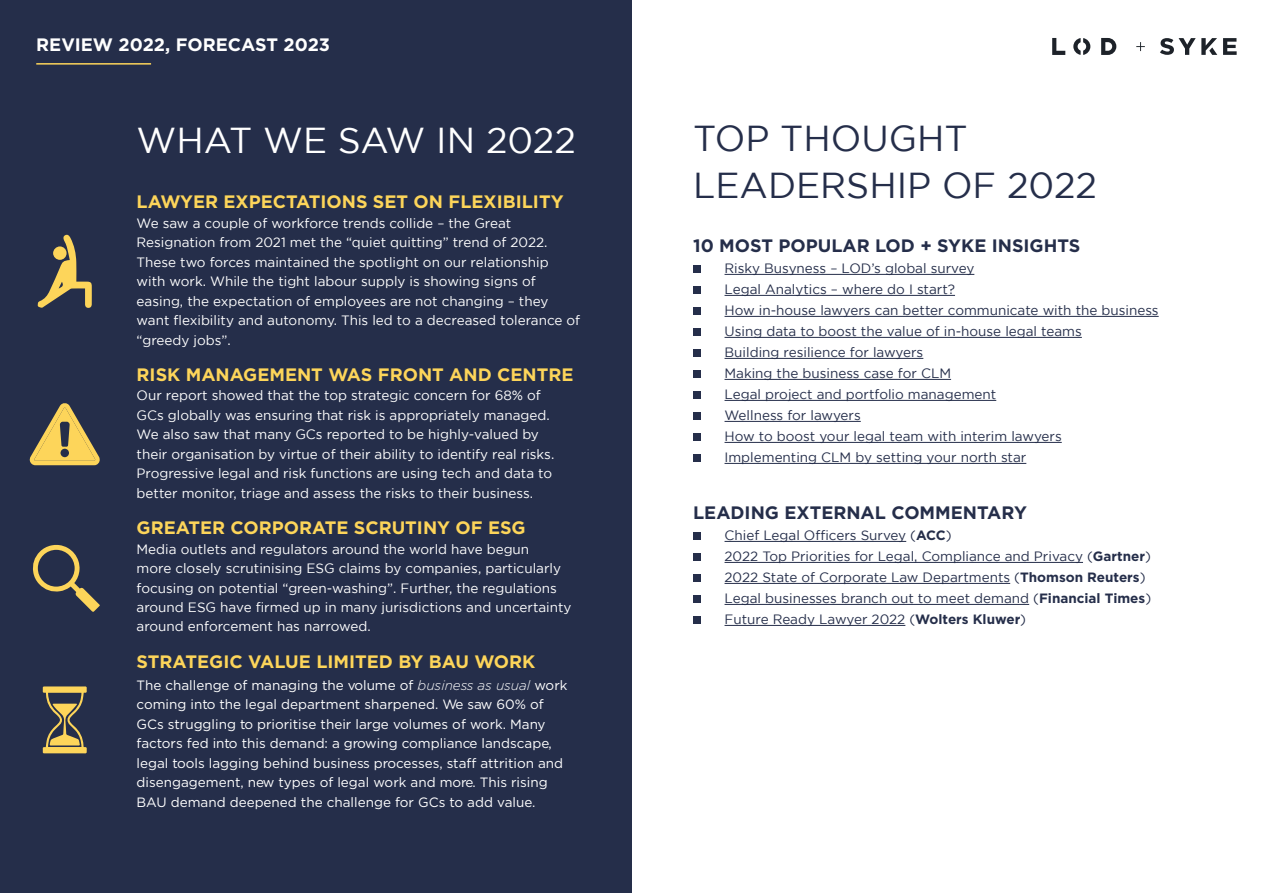
<style>
.page{position:relative;width:1263px;height:893px;background:#fff}
.page>*{position:absolute;margin:0;border:0;box-sizing:border-box;transform-origin:0 0}
.t1{font:36px/46.8px "Gotham";color:#252e4a}
.t2{font:36px "Gotham";color:#fff}
.t3{font:700 18px "Gotham";color:#fdd55a}
.t4{font:700 18px "Gotham";color:#252e4a}
.t5{font:700 18px "Gotham";color:#fff}
.t6{font:13.5px/19.5px "Gotham";color:#fff}
.t7{font:13.5px/21px "Gotham";color:#252e4a}
.s1{font-weight:300;font-style:italic}
.s2{font-weight:700}
</style>
<div class="page">
<div style="left:0;top:0;width:631px;height:893px;background:#252e4a"></div>
<hr style="left:724px;top:274px;width:250px;height:1px;background:#252e4a">
<hr style="left:724px;top:295px;width:231px;height:1px;background:#252e4a">
<hr style="left:724px;top:316px;width:435px;height:1px;background:#252e4a">
<hr style="left:724px;top:337px;width:358px;height:1px;background:#252e4a">
<hr style="left:724px;top:358px;width:199px;height:1px;background:#252e4a">
<hr style="left:724px;top:379px;width:227px;height:1px;background:#252e4a">
<hr style="left:724px;top:400px;width:272px;height:1px;background:#252e4a">
<hr style="left:724px;top:421px;width:137px;height:1px;background:#252e4a">
<hr style="left:724px;top:442px;width:338px;height:1px;background:#252e4a">
<hr style="left:724px;top:463px;width:302px;height:1px;background:#252e4a">
<hr style="left:724px;top:541px;width:182px;height:1px;background:#252e4a">
<hr style="left:724px;top:562px;width:359px;height:1px;background:#252e4a">
<hr style="left:724px;top:583px;width:286px;height:1px;background:#252e4a">
<hr style="left:724px;top:604px;width:305px;height:1px;background:#252e4a">
<hr style="left:724px;top:625px;width:181px;height:1px;background:#252e4a">
<div style="left:693px;top:265px;width:7px;height:8px;background:#252e4a"></div>
<div style="left:693px;top:286px;width:7px;height:8px;background:#252e4a"></div>
<div style="left:693px;top:307px;width:7px;height:8px;background:#252e4a"></div>
<div style="left:693px;top:328px;width:7px;height:8px;background:#252e4a"></div>
<div style="left:693px;top:349px;width:7px;height:8px;background:#252e4a"></div>
<div style="left:693px;top:370px;width:7px;height:8px;background:#252e4a"></div>
<div style="left:693px;top:391px;width:7px;height:8px;background:#252e4a"></div>
<div style="left:693px;top:412px;width:7px;height:8px;background:#252e4a"></div>
<div style="left:693px;top:433px;width:7px;height:8px;background:#252e4a"></div>
<div style="left:693px;top:454px;width:7px;height:8px;background:#252e4a"></div>
<div style="left:693px;top:532px;width:7px;height:8px;background:#252e4a"></div>
<div style="left:693px;top:553px;width:7px;height:8px;background:#252e4a"></div>
<div style="left:693px;top:574px;width:7px;height:8px;background:#252e4a"></div>
<div style="left:693px;top:595px;width:7px;height:8px;background:#252e4a"></div>
<div style="left:693px;top:616px;width:7px;height:8px;background:#252e4a"></div>
<svg style="left:1052px;top:38px;width:13px;height:17px"></svg>
<svg style="left:1073px;top:38px;width:17px;height:17px"></svg>
<svg style="left:1101px;top:38px;width:15px;height:17px"></svg>
<svg style="left:1136px;top:42px;width:9px;height:9px"></svg>
<svg style="left:1160px;top:38px;width:57px;height:17px"></svg>
<svg style="left:1223px;top:38px;width:13px;height:17px"></svg>
<hr style="left:36px;top:63px;width:115px;height:2px;background:#fdd55a">
<svg style="left:37px;top:234px;width:55px;height:74px"></svg>
<div style="left:53px;top:246px;width:14px;height:14px;background:#fdd55a;border-radius:50%"></div>
<svg style="left:30px;top:403px;width:70px;height:62px"></svg>
<svg style="left:33px;top:545px;width:67px;height:67px"></svg>
<svg style="left:43px;top:686px;width:44px;height:68px"></svg>
<h2 class="t5" style="left:36px;top:34px;width:295px">REVIEW 2022, FORECAST 2023</h2>
<h1 class="t2" style="left:137px;top:120px;width:441px">WHAT WE SAW IN 2022</h1>
<h2 class="t3" style="left:137px;top:192px;width:428px">LAWYER EXPECTATIONS SET ON FLEXIBILITY</h2>
<p class="t6" style="left:137px;top:213px;width:445px">We saw a couple of workforce trends collide – the Great Resignation from 2021 met the “quiet quitting” trend of 2022.<br>These two forces maintained the spotlight on our relationship with work. While the tight labour supply is showing signs of easing, the expectation of employees are not changing – they want flexibility and autonomy. This led to a decreased tolerance of “greedy jobs”.</p>
<h2 class="t3" style="left:137px;top:364px;width:438px">RISK MANAGEMENT WAS FRONT AND CENTRE</h2>
<p class="t6" style="left:137px;top:386px;width:419px">Our report showed that the top strategic concern for 68% of GCs globally was ensuring that risk is appropriately managed.<br>We also saw that many GCs reported to be highly-valued by their organisation by virtue of their ability to identify real risks.<br>Progressive legal and risk functions are using tech and data to better monitor, triage and assess the risks to their business.</p>
<h2 class="t3" style="left:137px;top:517px;width:391px">GREATER CORPORATE SCRUTINY OF ESG</h2>
<p class="t6" style="left:137px;top:539px;width:436px">Media outlets and regulators around the world have begun<br>more closely scrutinising ESG claims by companies, particularly focusing on potential “green-washing”. Further, the regulations around ESG have firmed up in many jurisdictions and uncertainty around enforcement has narrowed.</p>
<h2 class="t3" style="left:137px;top:651px;width:400px">STRATEGIC VALUE LIMITED BY BAU WORK</h2>
<p class="t6" style="left:137px;top:675px;width:432px">The challenge of managing the volume of <span class="s1">business as usual</span> work coming into the legal department sharpened. We saw 60% of GCs struggling to prioritise their large volumes of work. Many factors fed into this demand: a growing compliance landscape, legal tools lagging behind business processes, staff attrition and disengagement, new types of legal work and more. This rising BAU demand deepened the challenge for GCs to add value.</p>
<h1 class="t1" style="left:693px;top:114px;width:405px">TOP THOUGHT<br>LEADERSHIP OF 2022</h1>
<h2 class="t4" style="left:693px;top:235px;width:389px">10 MOST POPULAR LOD + SYKE INSIGHTS</h2>
<p class="t7" style="left:724px;top:257px;width:436px">Risky Busyness – LOD’s global survey<br>Legal Analytics – where do I start?<br>How in-house lawyers can better communicate with the business Using data to boost the value of in-house legal teams<br>Building resilience for lawyers<br>Making the business case for CLM<br>Legal project and portfolio management<br>Wellness for lawyers<br>How to boost your legal team with interim lawyers<br>Implementing CLM by setting your north star</p>
<h2 class="t4" style="left:693px;top:502px;width:335px">LEADING EXTERNAL COMMENTARY</h2>
<p class="t7" style="left:724px;top:524px;width:428px">Chief Legal Officers Survey (<span class="s2">ACC</span>)<br>2022 Top Priorities for Legal, Compliance and Privacy (<span class="s2">Gartner</span>)<br>2022 State of Corporate Law Departments (<span class="s2">Thomson Reuters</span>)<br>Legal businesses branch out to meet demand (<span class="s2">Financial Times</span>)<br>Future Ready Lawyer 2022 (<span class="s2">Wolters Kluwer</span>)</p>
</div>
